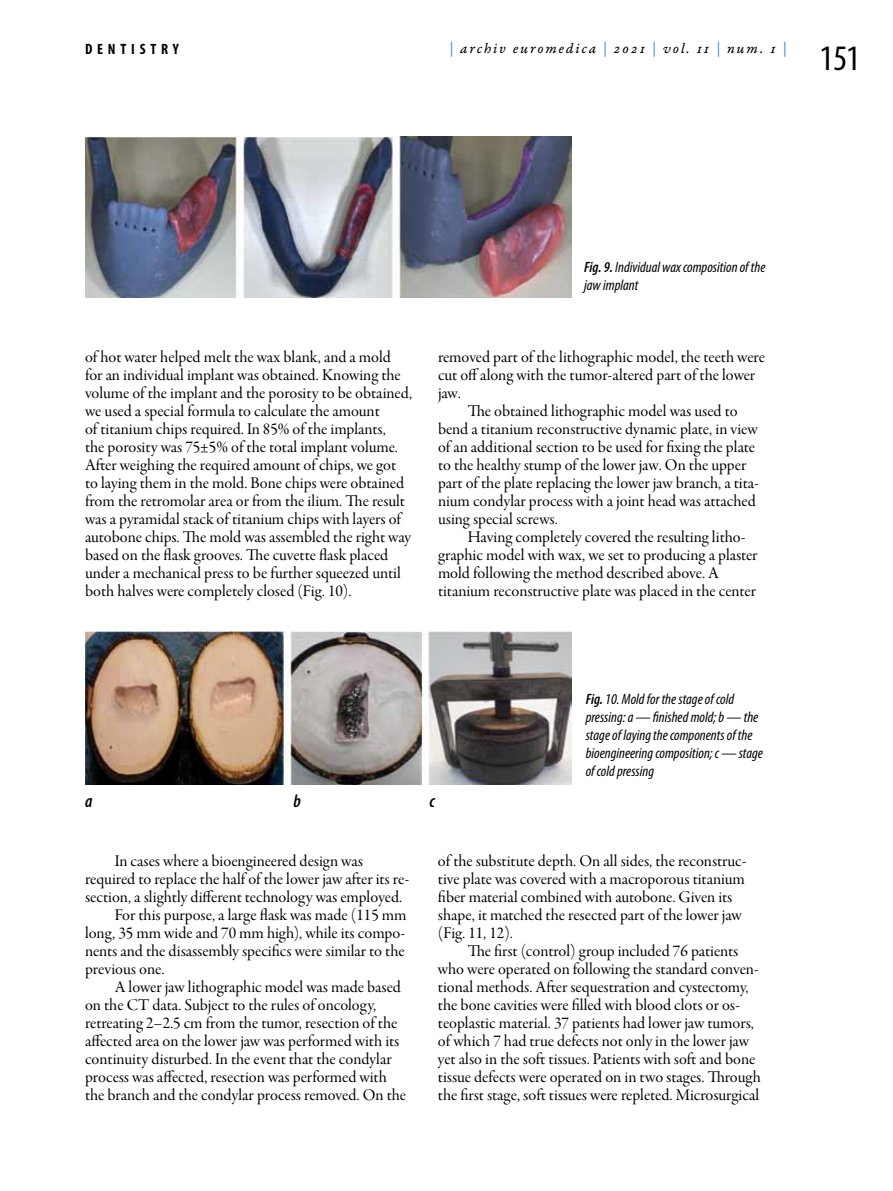
<style>
.page{position:relative;width:893px;height:1191px;background:#fff}
.page>*{position:absolute;margin:0;border:0;box-sizing:border-box;transform-origin:0 0}
.t1{font:condensed 36px "Myriad Pro";color:#000}
.t2{font:italic 600 condensed 18px "Myriad Pro";color:#000}
.t3{font:16.5px/18px "Garamond Premr Pro Subh";color:#000}
.t4{font:italic condensed 15px/18px "Myriad Pro";color:#000}
.t5{font:15px "Garamond Premr Pro It Capt";letter-spacing:.125em;color:#000}
.t6{font:700 condensed 15px "Myriad Pro";color:#000}
.s1{color:#5693c9}
.s2{font-weight:600}
</style>
<div class="page">
<img style="left:85px;top:136px;width:486px;height:161px">
<img style="left:85px;top:632px;width:486px;height:152px">
<p class="t6" style="left:85px;top:39px;width:95px">DE NTI STRY</p>
<p class="t5" style="left:449px;top:40px;width:339px"><span class="s1">|</span> archiv euromedica <span class="s1">|</span> 2021 <span class="s1">|</span> vol. 11 <span class="s1">|</span> num. 1 <span class="s1">|</span></p>
<h1 class="t1" style="left:819px;top:36px;width:42px">151</h1>
<p class="t4" style="left:584px;top:257px;width:183px"><span class="s2">Fig. 9.</span> Individual wax composition of the jaw implant</p>
<p class="t3" style="left:85px;top:348px;width:329px">of hot water helped melt the wax blank, and a mold for an individual implant was obtained. Knowing the volume of the implant and the porosity to be obtained, we used a special formula to calculate the amount<br>of titanium chips required. In 85% of the implants,<br>the porosity was 75±5% of the total implant volume.<br>After weighing the required amount of chips, we got to laying them in the mold. Bone chips were obtained from the retromolar area or from the ilium. The result was a pyramidal stack of titanium chips with layers of autobone chips. The mold was assembled the right way based on the flask grooves. The cuvette flask placed under a mechanical press to be further squeezed until both halves were completely closed (Fig. 10).</p>
<p class="t3" style="left:438px;top:348px;width:328px">removed part of the lithographic model, the teeth were</p>
<p class="t3" style="left:438px;top:366px;width:319px">cut off along with the tumor-altered part of the lower</p>
<p class="t3" style="left:438px;top:384px;width:25px">jaw.</p>
<p class="t3" style="left:468px;top:402px;width:271px">The obtained lithographic model was used to</p>
<p class="t3" style="left:438px;top:420px;width:321px">bend a titanium reconstructive dynamic plate, in view</p>
<p class="t3" style="left:438px;top:438px;width:319px">of an additional section to be used for fixing the plate</p>
<p class="t3" style="left:438px;top:456px;width:310px">to the healthy stump of the lower jaw. On the upper</p>
<p class="t3" style="left:438px;top:474px;width:322px">part of the plate replacing the lower jaw branch, a tita-</p>
<p class="t3" style="left:438px;top:492px;width:319px">nium condylar process with a joint head was attached</p>
<p class="t3" style="left:438px;top:510px;width:121px">using special screws.</p>
<p class="t3" style="left:468px;top:528px;width:279px">Having completely covered the resulting litho-</p>
<p class="t3" style="left:438px;top:546px;width:321px">graphic model with wax, we set to producing a plaster</p>
<p class="t3" style="left:438px;top:564px;width:282px">mold following the method described above. A</p>
<p class="t3" style="left:438px;top:582px;width:319px">titanium reconstructive plate was placed in the center</p>
<p class="t2" style="left:85px;top:792px;width:9px">a</p>
<p class="t2" style="left:293px;top:792px;width:9px">b</p>
<p class="t2" style="left:429px;top:792px;width:7px">c</p>
<p class="t4" style="left:586px;top:689px;width:179px"><span class="s2">Fig.</span> 10. Mold for the stage of cold pressing: a — finished mold; b — the stage of laying the components of the bioengineering composition; c — stage of cold pressing</p>
<p class="t3" style="left:115px;top:852px;width:250px">In cases where a bioengineered design was</p>
<p class="t3" style="left:85px;top:870px;width:326px">required to replace the half of the lower jaw after its re-</p>
<p class="t3" style="left:85px;top:888px;width:319px">section, a slightly different technology was employed.</p>
<p class="t3" style="left:115px;top:906px;width:293px">For this purpose, a large flask was made (115 mm</p>
<p class="t3" style="left:85px;top:924px;width:322px">long, 35 mm wide and 70 mm high), while its compo-</p>
<p class="t3" style="left:85px;top:942px;width:321px">nents and the disassembly specifics were similar to the</p>
<p class="t3" style="left:85px;top:960px;width:81px">previous one.</p>
<p class="t3" style="left:115px;top:978px;width:288px">A lower jaw lithographic model was made based</p>
<p class="t3" style="left:85px;top:996px;width:293px">on the CT data. Subject to the rules of oncology,</p>
<p class="t3" style="left:85px;top:1014px;width:314px">retreating 2–2.5 cm from the tumor, resection of the</p>
<p class="t3" style="left:85px;top:1032px;width:316px">affected area on the lower jaw was performed with its</p>
<p class="t3" style="left:85px;top:1050px;width:308px">continuity disturbed. In the event that the condylar</p>
<p class="t3" style="left:85px;top:1068px;width:303px">process was affected, resection was performed with</p>
<p class="t3" style="left:85px;top:1086px;width:323px">the branch and the condylar process removed. On the</p>
<p class="t3" style="left:438px;top:852px;width:310px">of the substitute depth. On all sides, the reconstruc&shy;tive plate was covered with a macroporous titanium fiber material combined with autobone. Given its shape, it matched the resected part of the lower jaw (Fig. 11, 12).</p>
<p class="t3" style="left:438px;top:942px;width:324px;text-indent:30px">The first (control) group included 76 patients who were operated on following the standard conven&shy;tional methods. After sequestration and cystectomy, the bone cavities were filled with blood clots or os&shy;teoplastic material. 37 patients had lower jaw tumors, of which 7 had true defects not only in the lower jaw yet also in the soft tissues. Patients with soft and bone tissue defects were operated on in two stages. Through the first stage, soft tissues were repleted. Microsurgical</p>
</div>
